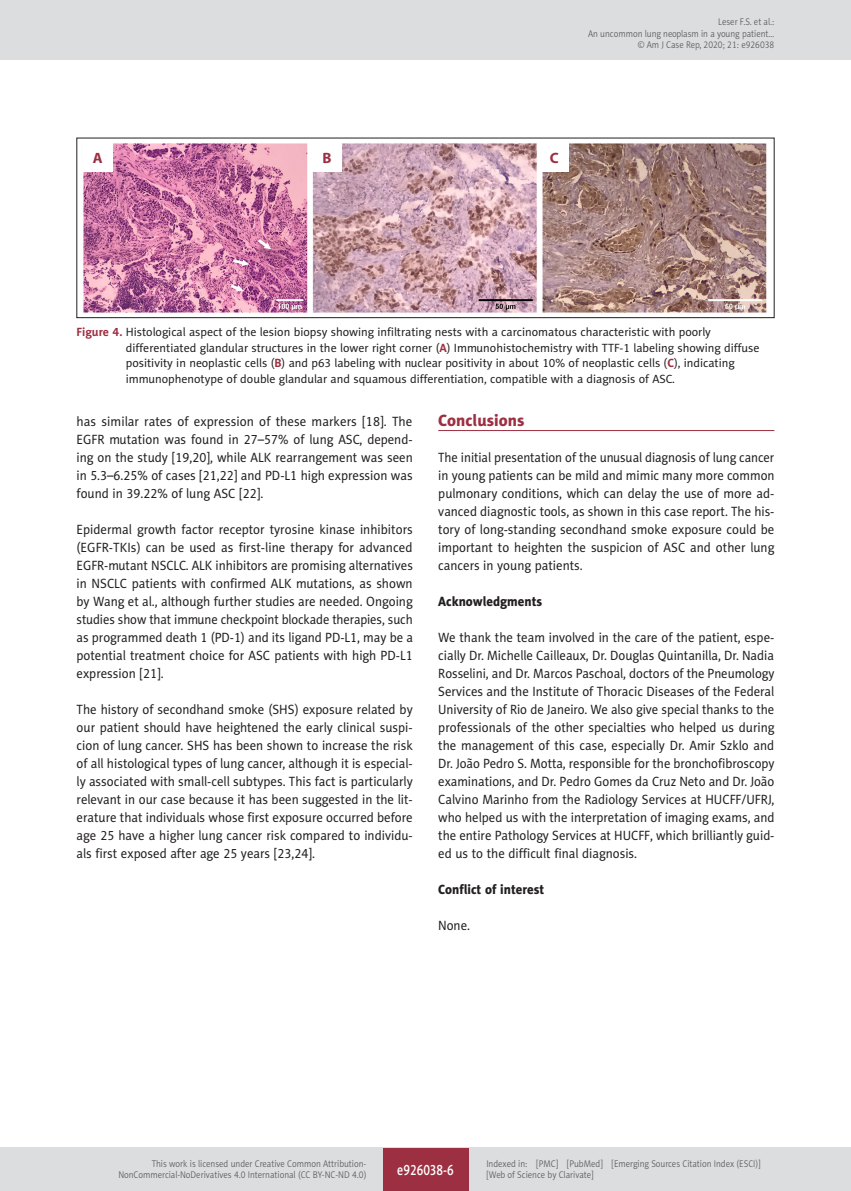
<style>
.page{position:relative;width:851px;height:1191px;background:#fff}
.page>*{position:absolute;margin:0;border:0;box-sizing:border-box;transform-origin:0 0}
.AJCR_Headline_1{font:16.5px "Naomi Sans EFN Heavy";color:#9d2f42}
.t1{font:15px "Naomi Sans EFN Medium";color:#fff;scale:.8 1}
.t2{font:700 15px "Myriad Pro";color:#9d2f42}
.AJCR_Body{font:13.5px/18px "Naomi Sans EFN";color:#231f20;text-align:justify;scale:.95 1}
.AJCR_Body-2{font:13.5px/18px "Naomi Sans EFN";color:#231f20;text-align:justify;scale:.94 1}
.AJCR_Body-3{font:13.5px/18px "Naomi Sans EFN";color:#231f20;text-align:justify;scale:.96 1}
.AJCR_Headline_2{font:13.5px "Naomi Sans EFN Heavy";color:#231f20;scale:.95 1}
.AJCR_Rycina_tytul{font:12px/15.8px "Naomi Sans EFN";color:#231f20}
.t3{font:9.75px/11.2px "Naomi Sans EFN Light";color:#57585a;text-align:right;scale:.9 1}
.s1{font-weight:700;color:#9d2f42}
</style>
<div class="page">
<hr style="left:438px;top:430px;width:336px;height:1px;background:#9d2f42">
<img style="left:83px;top:143px;width:684px;height:170px">
<div style="left:77px;top:138px;width:697px;height:180px;border:1px solid #231f20"></div>
<div style="left:83px;top:143px;width:29px;height:28px;background:#fff"></div>
<div style="left:312px;top:143px;width:29px;height:28px;background:#fff"></div>
<div style="left:539px;top:143px;width:29px;height:28px;background:#fff"></div>
<div style="left:0;top:0;width:850px;height:60px;background:#dcdddf"></div>
<hr style="left:850px;top:0;width:1px;height:60px;background:#dcdddf">
<div style="left:0;top:1148px;width:850px;height:43px;background:#dcdddf"></div>
<div style="left:383px;top:1147px;width:85px;height:43px;background:#9d2f42"></div>
<p class="t3" style="left:588px;top:16px;width:208px">Leser F.S. et al.:<br>An uncommon lung neoplasm in a young patient… © Am J Case Rep, 2020; 21: e926038</p>
<p class="t2" style="left:93px;top:148px;width:11px">A</p>
<p class="t2" style="left:322px;top:148px;width:11px">B</p>
<p class="t2" style="left:549px;top:148px;width:10px">C</p>
<p class="AJCR_Rycina_tytul" style="left:126px;top:324px;width:635px;text-indent:-49px"><span class="s1">Figure 4.</span> Histological aspect of the lesion biopsy showing infiltrating nests with a carcinomatous characteristic with poorly differentiated glandular structures in the lower right corner (<span class="s1">A</span>) Immunohistochemistry with TTF-1 labeling showing diffuse positivity in neoplastic cells (<span class="s1">B</span>) and p63 labeling with nuclear positivity in about 10% of neoplastic cells (<span class="s1">C</span>), indicating immunophenotype of double glandular and squamous differentiation, compatible with a diagnosis of ASC.</p>
<p class="AJCR_Body-3" style="left:77px;top:412px;width:351px">has similar rates of expression of these markers [18]. The EGFR mutation was found in 27–57% of lung ASC, depend&shy;ing on the study [19,20], while ALK rearrangement was seen in 5.3–6.25% of cases [21,22] and PD-L1 high expression was found in 39.22% of lung ASC [22].</p>
<p class="AJCR_Body" style="left:77px;top:520px;width:355px">Epidermal growth factor receptor tyrosine kinase inhibitors (EGFR-TKIs) can be used as first-line therapy for advanced EGFR-mutant NSCLC. ALK inhibitors are promising alternatives in NSCLC patients with confirmed ALK mutations, as shown by Wang et al., although further studies are needed. Ongoing studies show that immune checkpoint blockade therapies, such as programmed death 1 (PD-1) and its ligand PD-L1, may be a potential treatment choice for ASC patients with high PD-L1 expression [21].</p>
<p class="AJCR_Body" style="left:77px;top:700px;width:355px">The history of secondhand smoke (SHS) exposure related by our patient should have heightened the early clinical suspi&shy;cion of lung cancer. SHS has been shown to increase the risk of all histological types of lung cancer, although it is especial&shy;ly associated with small-cell subtypes. This fact is particularly relevant in our case because it has been suggested in the lit&shy;erature that individuals whose first exposure occurred before age 25 have a higher lung cancer risk compared to individu&shy;als first exposed after age 25 years [23,24].</p>
<p class="AJCR_Headline_1" style="left:438px;top:410px;width:88px">Conclusions</p>
<p class="AJCR_Body-2" style="left:438px;top:448px;width:359px">The initial presentation of the unusual diagnosis of lung cancer in young patients can be mild and mimic many more common pulmonary conditions, which can delay the use of more ad&shy;vanced diagnostic tools, as shown in this case report. The his&shy;tory of long-standing secondhand smoke exposure could be important to heighten the suspicion of ASC and other lung cancers in young patients.</p>
<p class="AJCR_Headline_2" style="left:438px;top:593px;width:111px">Acknowledgments</p>
<p class="AJCR_Body" style="left:438px;top:628px;width:355px">We thank the team involved in the care of the patient, espe&shy;cially Dr. Michelle Cailleaux, Dr. Douglas Quintanilla, Dr. Nadia Rosselini, and Dr. Marcos Paschoal, doctors of the Pneumology Services and the Institute of Thoracic Diseases of the Federal University of Rio de Janeiro. We also give special thanks to the professionals of the other specialties who helped us during the management of this case, especially Dr. Amir Szklo and Dr. João Pedro S. Motta, responsible for the bronchofibroscopy examinations, and Dr. Pedro Gomes da Cruz Neto and Dr. João Calvino Marinho from the Radiology Services at HUCFF/UFRJ, who helped us with the interpretation of imaging exams, and the entire Pathology Services at HUCFF, which brilliantly guid&shy;ed us to the difficult final diagnosis.</p>
<p class="AJCR_Headline_2" style="left:438px;top:881px;width:113px">Conflict of interest</p>
<p class="AJCR_Body" style="left:438px;top:916px;width:35px">None.</p>
<p class="t3" style="left:118px;top:1158px;width:277px">This work is licensed under Creative Common Attribution-<br>NonCommercial-NoDerivatives 4.0 International (CC BY-NC-ND 4.0)</p>
<p class="t1" style="left:397px;top:1160px;width:72px">e926038-6</p>
<p class="t3" style="left:486px;top:1158px;width:306px;text-align:left">Indexed in: [PMC] [PubMed] [Emerging Sources Citation Index (ESCI)] [Web of Science by Clarivate]</p>
</div>
